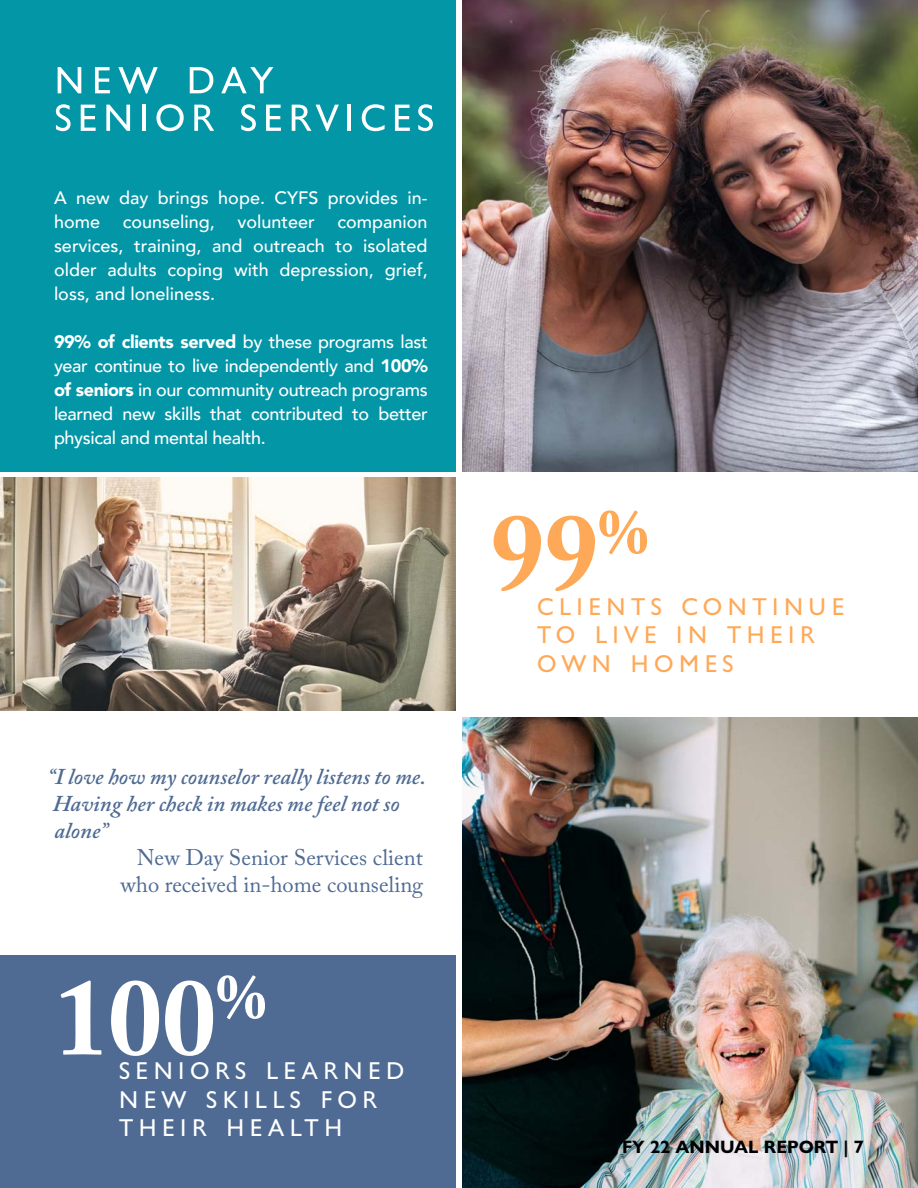
<style>
.page{position:relative;width:918px;height:1188px;background:#fff}
.page>*{position:absolute;margin:0;border:0;box-sizing:border-box;transform-origin:0 0}
.t1{font:700 108px "Adobe Caslon Pro";color:#fff}
.t2{font:700 108px "Adobe Caslon Pro";color:#fea958}
.t3{font:54px "Gill Sans Nova";letter-spacing:.09em;color:#fff}
.t4{font:34.5px "Gill Sans Nova";letter-spacing:.14em;color:#fff}
.t5{font:34.5px/28.5px "Gill Sans Nova";letter-spacing:.14em;color:#fea958}
.t6{font:italic 600 22.5px/27px "Adobe Caslon Pro";color:#4f6b93}
.t7{font:22.5px "Adobe Caslon Pro";color:#4f6b93}
.t8{font:500 18px/24px "Avenir";color:#fff;text-align:justify}
.t9{font:700 18px "Gill Sans Nova";color:#000}
.s1{font-weight:900}
</style>
<div class="page">
<img style="left:462px;top:0;width:456px;height:471px">
<div style="left:0;top:0;width:456px;height:471px;background:#0396a6"></div>
<div style="left:0;top:956px;width:456px;height:232px;background:#4f6b93"></div>
<img style="left:0;top:478px;width:456px;height:232px">
<img style="left:462px;top:717px;width:456px;height:471px">
<p class="t3" style="left:54px;top:42px;width:221px">new day</p>
<p class="t3" style="left:54px;top:80px;width:382px">senior services</p>
<p class="t8" style="left:54px;top:185px;width:375px">A new day brings hope. CYFS provides in&shy;home</p>
<p class="t8" style="left:123px;top:209px;width:94px">counseling,</p>
<p class="t8" style="left:238px;top:209px;width:79px">volunteer</p>
<p class="t8" style="left:54px;top:209px;width:375px;text-indent:284px">companion services, training, and outreach to isolated older adults coping with depression, grief, loss, and loneliness.</p>
<p class="t8" style="left:54px;top:329px;width:375px"><span class="s1">99% of clients served</span> by these programs last year continue to live independently and <span class="s1">100% of seniors</span> in our community outreach programs learned new skills that contributed to better physical and mental health.</p>
<p class="t6" style="left:47px;top:763px;width:380px">“I love how my counselor really listens to me.<br>Having her check in makes me feel not so alone”</p>
<p class="t7" style="left:137px;top:844px;width:288px">New Day Senior Services client</p>
<p class="t7" style="left:120px;top:871px;width:304px">who received in-home counseling</p>
<p class="t1" style="left:54px;top:954px;width:214px">100<sup>%</sup></p>
<p class="t4" style="left:119px;top:1047px;width:287px">seniors learned</p>
<p class="t4" style="left:119px;top:1075px;width:260px">new skills for</p>
<p class="t4" style="left:119px;top:1104px;width:225px">their health</p>
<p class="t2" style="left:490px;top:489px;width:160px">99<sup>%</sup></p>
<p class="t5" style="left:537px;top:588px;width:309px">clients continue to live in their own homes</p>
<p class="t9" style="left:622px;top:1136px;width:243px">FY 22 ANNUAL REPORT | 7</p>
</div>
